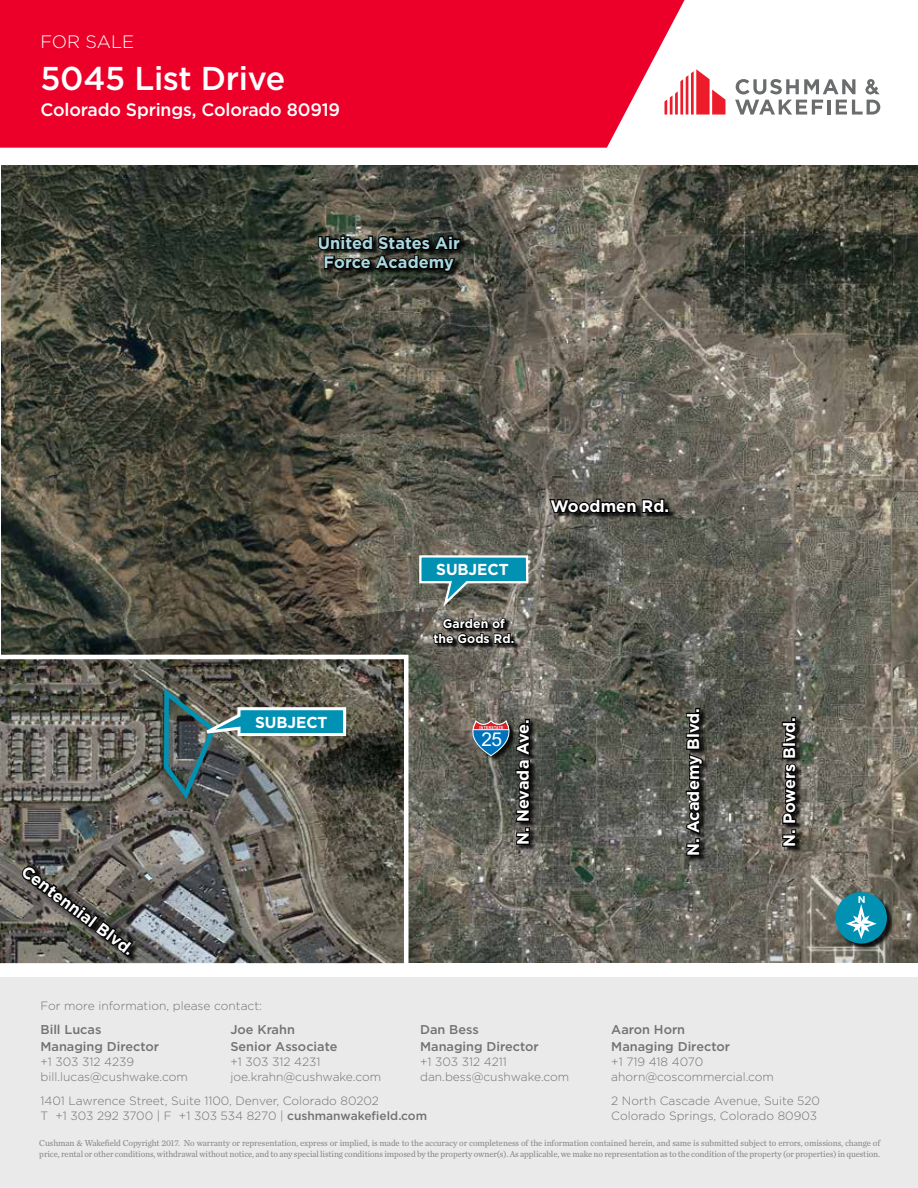
<style>
.page{position:relative;width:918px;height:1188px;background:#fff}
.page>*{position:absolute;margin:0;border:0;box-sizing:border-box;transform-origin:0 0}
.t1{font:500 33px "Gotham";letter-spacing:-.01em;color:#fff}
.t2{font:19.05px "Arial";color:#fff}
.t3{font:500 18px "Gotham";letter-spacing:-.01em;color:#fff}
.t4{font:300 18px "Gotham";color:#fff}
.t5{font:700 16.65px "Gotham";letter-spacing:.005em;color:#fff}
.t6{font:700 16.65px/19.6px "Gotham";letter-spacing:.005em;color:#a9d8e1;text-align:center}
.t7{font:700 16.65px "Gotham";letter-spacing:-.02em;color:#fff}
.t8{font:700 15.9px "Gotham";letter-spacing:-.005em;color:#fff}
.t9{font:500 12.75px/16.5px "Gotham";color:#717271}
.t10{font:700 12.45px/14.7px "Gotham";letter-spacing:.005em;color:#fff;text-align:center}
.t11{font:300 12px/15px "Gotham";color:#717271}
.t12{font:700 9.9px "Gotham";color:#fff}
.t13{font:9px/10.8px "Chronicle Text G2";letter-spacing:-.01em;color:#868786;scale:.96 1}
.t14{font:700 4.05px "Arial Narrow";letter-spacing:.1em;color:#fff}
.s1{font-weight:500}
</style>
<div class="page">
<div style="left:0;top:0;width:685px;height:148px;background:#ec0029"></div>
<div style="left:0;top:978px;width:918px;height:210px;background:#eaeaea"></div>
<svg style="left:665px;top:69px;width:60px;height:46px"></svg>
<svg style="left:735px;top:79px;width:145px;height:36px"></svg>
<img style="left:1px;top:166px;width:917px;height:797px">
<div style="left:687px;top:708px;width:22px;height:154px;background:#000;opacity:.85"></div>
<svg style="left:684px;top:708px;width:20px;height:149px;background:#262623"></svg>
<div style="left:516px;top:719px;width:21px;height:132px;background:#000;opacity:.85"></div>
<div style="left:783px;top:717px;width:20px;height:136px;background:#000;opacity:.85"></div>
<svg style="left:781px;top:717px;width:19px;height:131px;background:#282623"></svg>
<div style="left:551px;top:499px;width:125px;height:21px;background:#000;opacity:.85"></div>
<svg style="left:548px;top:497px;width:121px;height:19px;background:#262421"></svg>
<svg style="left:473px;top:719px;width:60px;height:127px;background:#464c4c"></svg>
<div style="left:837px;top:893px;width:57px;height:57px;background:#000;opacity:.85"></div>
<div style="left:835px;top:892px;width:52px;height:52px;background:#0091b3;border-radius:50%"></div>
<svg style="left:846px;top:904px;width:31px;height:35px"></svg>
<svg style="left:0;top:655px;width:409px;height:309px;background:#6a6761"></svg>
<svg style="left:160px;top:687px;width:188px;height:117px;background:#546a69"></svg>
<div style="left:23px;top:867px;width:117px;height:96px;background:#000;opacity:.85"></div>
<svg style="left:22px;top:863px;width:113px;height:96px;background:#54514c"></svg>
<svg style="left:2px;top:554px;width:528px;height:101px;background:#4d5249"></svg>
<div style="left:320px;top:236px;width:148px;height:42px;background:#000;opacity:.85"></div>
<svg style="left:317px;top:234px;width:145px;height:39px;background:#20201b"></svg>
<h3 class="t4" style="left:40px;top:30px;width:95px">FOR SALE</h3>
<h1 class="t1" style="left:40px;top:56px;width:246px">5045 List Drive</h1>
<h3 class="t3" style="left:40px;top:98px;width:301px">Colorado Springs, Colorado 80919</h3>
<h3 class="t6" style="left:318px;top:233px;width:144px">United States Air<br>Force Academy</h3>
<h3 class="t8" style="left:436px;top:559px;width:74px">SUBJECT</h3>
<h3 class="t10" style="left:433px;top:616px;width:82px">Garden of the Gods Rd.</h3>
<h3 class="t5" style="left:550px;top:495px;width:120px">Woodmen Rd.</h3>
<h3 class="t5" style="left:30px;top:861px;width:138px;rotate:37deg">Centennial Blvd.</h3>
<h3 class="t8" style="left:255px;top:712px;width:74px">SUBJECT</h3>
<p class="t14" style="left:480px;top:724px;width:25px">INTERSTATE</p>
<h2 class="t2" style="left:481px;top:727px;width:22px">25</h2>
<h3 class="t5" style="left:682px;top:856px;width:149px;rotate:-90deg">N. Academy Blvd.</h3>
<h3 class="t7" style="left:512px;top:845px;width:128px;rotate:-90deg">N. Nevada Ave.</h3>
<h3 class="t5" style="left:778px;top:847px;width:132px;rotate:-90deg">N. Powers Blvd.</h3>
<p class="t12" style="left:858px;top:893px;width:9px">N</p>
<h3 class="t11" style="left:40px;top:998px;width:223px">For more information, please contact:</h3>
<h3 class="t9" style="left:40px;top:1021px;width:120px">Bill Lucas<br>Managing Director</h3>
<h3 class="t11" style="left:40px;top:1053px;width:149px">+1 303 312 4239 bill.lucas@cushwake.com</h3>
<h3 class="t11" style="left:40px;top:1093px;width:388px">1401 Lawrence Street, Suite 1100, Denver, Colorado 80202<br>T +1 303 292 3700 | F +1 303 534 8270 | <span class="s1">cushmanwakefield.com</span></h3>
<h3 class="t11" style="left:611px;top:1093px;width:210px">2 North Cascade Avenue, Suite 520<br>Colorado Springs, Colorado 80903</h3>
<p class="t13" style="left:39px;top:1137px;width:877px">Cushman &amp; Wakefield Copyright 2017. No warranty or representation, express or implied, is made to the accuracy or completeness of the information contained herein, and same is submitted subject to errors, omissions, change of price, rental or other conditions, withdrawal without notice, and to any special listing conditions imposed by the property owner(s). As applicable, we make no representation as to the condition of the property (or properties) in question.</p>
<h3 class="t9" style="left:230px;top:1021px;width:109px">Joe Krahn<br>Senior Associate</h3>
<h3 class="t11" style="left:230px;top:1053px;width:152px">+1 303 312 4231 joe.krahn@cushwake.com</h3>
<h3 class="t9" style="left:611px;top:1021px;width:120px">Aaron Horn<br>Managing Director</h3>
<h3 class="t11" style="left:611px;top:1053px;width:164px">+1 719 418 4070 ahorn@coscommercial.com</h3>
<h3 class="t9" style="left:420px;top:1021px;width:120px">Dan Bess<br>Managing Director</h3>
<h3 class="t11" style="left:420px;top:1053px;width:151px">+1 303 312 4211 dan.bess@cushwake.com</h3>
</div>
